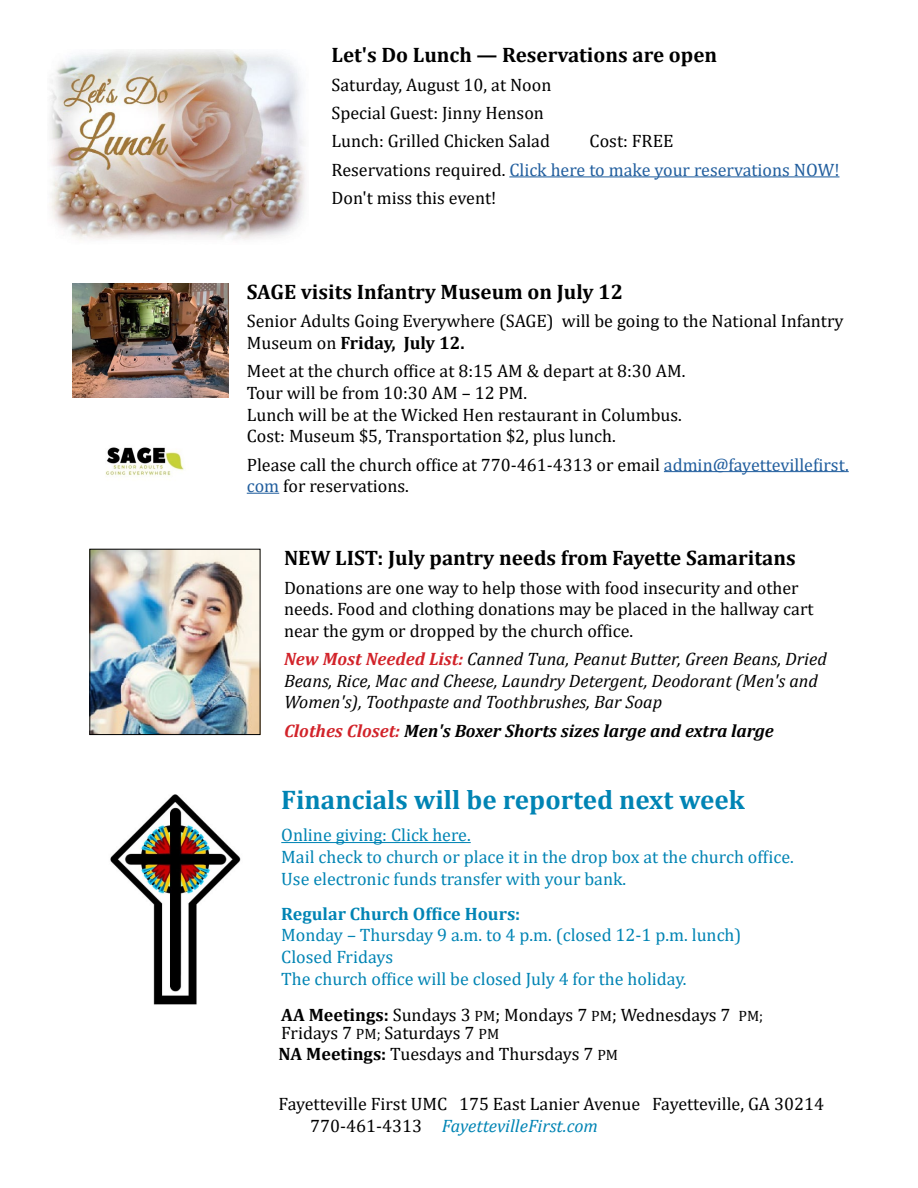
<style>
.page{position:relative;width:918px;height:1188px;background:#fff}
.page>*{position:absolute;margin:0;border:0;box-sizing:border-box;transform-origin:0 0}
.t1{font:700 27px "Cambria";color:#0084b4}
.t2{font:700 21px "Cambria";color:#000}
.t3{font:18px/21.6px "Cambria";color:#000}
.t4{font:18px/21.6px "Cambria";color:#0084b4}
.t5{font:italic 18px/21.6px "Cambria";color:#000}
.t6{font:italic 700 18px "Cambria";color:#000}
.t7{font:700 18px "Cambria";color:#0084b4}
.s1{color:#215e9e}
.s2{font-weight:700}
.s3{font-weight:700;color:#d2232a}
.s4{color:#d2232a}
.s5{font-size:15px}
.s6{font-style:italic;color:#0084b4}
</style>
<div class="page">
<hr style="left:509px;top:176px;width:330px;height:1px;background:#215e9e">
<img style="left:50px;top:49px;width:256px;height:191px">
<hr style="left:664px;top:471px;width:185px;height:1px;background:#215e9e">
<hr style="left:247px;top:493px;width:32px;height:1px;background:#215e9e">
<img style="left:73px;top:283px;width:155px;height:114px">
<img style="left:105px;top:447px;width:79px;height:29px">
<img style="left:92px;top:551px;width:166px;height:182px">
<div style="left:90px;top:549px;width:170px;height:186px;border:1px solid #000"></div>
<img style="left:110px;top:794px;width:131px;height:211px">
<hr style="left:281px;top:842px;width:190px;height:1px;background:#0084b4">
<p class="t2" style="left:332px;top:40px;width:387px">Let's Do Lunch — Reservations are open</p>
<p class="t3" style="left:332px;top:70px;width:221px;line-height:28.3px">Saturday, August 10, at Noon<br>Special Guest: Jinny Henson<br>Lunch: Grilled Chicken Salad</p>
<p class="t3" style="left:332px;top:127px;width:509px;line-height:28.3px;text-indent:258px">Cost: FREE<br>Reservations required. <span class="s1">Click here to make your reservations NOW!<br></span>Don't miss this event!</p>
<p class="t2" style="left:247px;top:277px;width:378px">SAGE visits Infantry Museum on July 12</p>
<p class="t3" style="left:247px;top:310px;width:598px">Senior Adults Going Everywhere (SAGE) will be going to the National Infantry<br>Museum on <span class="s2">Friday, July 12.</span></p>
<p class="t3" style="left:247px;top:360px;width:440px">Meet at the church office at 8:15 AM &amp; depart at 8:30 AM.<br>Tour will be from 10:30 AM – 12 PM.<br>Lunch will be at the Wicked Hen restaurant in Columbus.<br>Cost: Museum $5, Transportation $2, plus lunch.</p>
<p class="t3" style="left:247px;top:454px;width:603px">Please call the church office at 770-461-4313 or email <span class="s1">admin@fayettevillefirst. com</span> for reservations.</p>
<p class="t2" style="left:284px;top:543px;width:513px">NEW LIST: July pantry needs from Fayette Samaritans</p>
<p class="t3" style="left:284px;top:577px;width:531px">Donations are one way to help those with food insecurity and other needs. Food and clothing donations may be placed in the hallway cart near the gym or dropped by the church office.</p>
<p class="t5" style="left:284px;top:648px;width:544px"><span class="s3">New Most Needed List:</span> Canned Tuna, Peanut Butter, Green Beans, Dried<br>Beans, Rice, Mac and Cheese, Laundry Detergent, Deodorant (Men's and<br>Women's), Toothpaste and Toothbrushes, Bar Soap</p>
<p class="t6" style="left:284px;top:718px;width:491px"><span class="s4">Clothes Closet:</span> Men's Boxer Shorts sizes large and extra large</p>
<h1 class="t1" style="left:281px;top:781px;width:465px">Financials will be reported next week</h1>
<p class="t4" style="left:281px;top:824px;width:514px">Online giving: Click here.<br>Mail check to church or place it in the drop box at the church office.<br>Use electronic funds transfer with your bank.</p>
<p class="t7" style="left:281px;top:901px;width:241px">Regular Church Office Hours:</p>
<p class="t4" style="left:281px;top:924px;width:462px">Monday – Thursday 9 a.m. to 4 p.m. (closed 12-1 p.m. lunch)<br>Closed Fridays<br>The church office will be closed July 4 for the holiday.</p>
<p class="t3" style="left:281px;top:1005px;width:483px;line-height:18px"><span class="s2">AA Meetings:</span> Sundays 3 <span class="s5">PM</span>; Mondays 7 <span class="s5">PM</span>; Wednesdays 7 <span class="s5">PM;<br></span>Fridays 7 <span class="s5">PM;</span> Saturdays 7 <span class="s5">PM</span></p>
<p class="t3" style="left:279px;top:1043px;width:341px"><span class="s2">NA Meetings:</span> Tuesdays and Thursdays 7 <span class="s5">PM</span></p>
<p class="t3" style="left:310px;top:1093px;width:515px;text-indent:-32px">Fayetteville First UMC 175 East Lanier Avenue Fayetteville, GA 30214<br>770-461-4313 <span class="s6">FayettevilleFirst.com</span></p>
</div>
